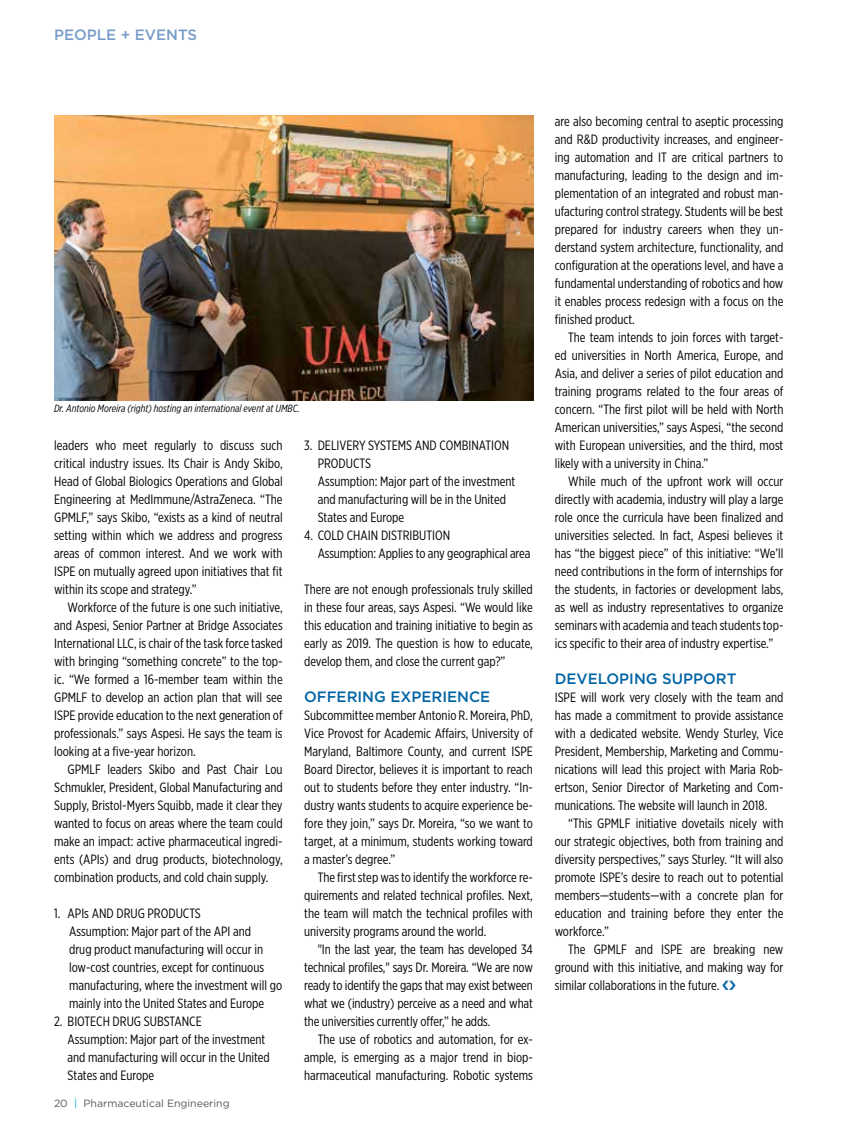
<style>
.page{position:relative;width:851px;height:1134px;background:#fff}
.page>*{position:absolute;margin:0;border:0;box-sizing:border-box;transform-origin:0 0}
.t1{font:500 15px "Gotham";color:#0064a4}
.t2{font:500 15px "Gotham";color:#789dc9}
.t3{font:13.5px/18px "Gotham X Narrow";color:#000;text-align:justify}
.t4{font:italic 10.5px "Gotham X Narrow";color:#000}
.t5{font:10.5px "Gotham";color:#58595b}
.s1{color:#00b0da}
</style>
<div class="page">
<img style="left:54px;top:116px;width:479px;height:285px">
<p class="t2" style="left:54px;top:26px;width:145px">PEOPLE + EVENTS</p>
<p class="t4" style="left:54px;top:402px;width:247px">Dr. Antonio Moreira (right) hosting an international event at UMBC.</p>
<p class="t3" style="left:54px;top:436px;width:230px">leaders who meet regularly to discuss such critical industry issues. Its Chair is Andy Skibo, Head of Global Biologics Operations and Global Engineering at MedImmune/AstraZeneca. “The GPMLF,” says Skibo, “exists as a kind of neutral setting within which we address and progress areas of common interest. And we work with ISPE on mutually agreed upon initiatives that fit within its scope and strategy.”</p>
<p class="t3" style="left:54px;top:598px;width:230px;text-indent:14px">Workforce of the future is one such initiative, and Aspesi, Senior Partner at Bridge Associates International LLC, is chair of the task force tasked with bringing “something concrete” to the top&shy;ic. “We formed a 16-member team within the GPMLF to develop an action plan that will see ISPE provide education to the next generation of professionals.” says Aspesi. He says the team is looking at a five-year horizon.</p>
<p class="t3" style="left:54px;top:760px;width:230px;text-indent:14px">GPMLF leaders Skibo and Past Chair Lou Schmukler, President, Global Manufacturing and Supply, Bristol-Myers Squibb, made it clear they wanted to focus on areas where the team could make an impact: active pharmaceutical ingredi&shy;ents (APIs) and drug products, biotechnology, combination products, and cold chain supply.</p>
<p class="t3" style="left:69px;top:904px;width:214px;text-align:left;text-indent:-15px">1. APIs AND DRUG PRODUCTS<br>Assumption: Major part of the API and<br>drug product manufacturing will occur in low-cost countries, except for continuous manufacturing, where the investment will go mainly into the United States and Europe</p>
<p class="t3" style="left:68px;top:1012px;width:204px;text-align:left;text-indent:-14px">2. BIOTECH DRUG SUBSTANCE<br>Assumption: Major part of the investment and manufacturing will occur in the United<br>States and Europe</p>
<p class="t5" style="left:54px;top:1097px;width:177px">20 <span class="s1">|</span> Pharmaceutical Engineering</p>
<p class="t3" style="left:318px;top:436px;width:199px;text-align:left;text-indent:-14px">3. DELIVERY SYSTEMS AND COMBINATION<br>PRODUCTS<br>Assumption: Major part of the investment and manufacturing will be in the United<br>States and Europe</p>
<p class="t3" style="left:318px;top:526px;width:214px;text-indent:-14px">4. COLD CHAIN DISTRIBUTION<br>Assumption: Applies to any geographical area</p>
<p class="t3" style="left:304px;top:580px;width:230px">There are not enough professionals truly skilled in these four areas, says Aspesi. “We would like this education and training initiative to begin as early as 2019. The question is how to educate, develop them, and close the current gap?”</p>
<p class="t1" style="left:304px;top:688px;width:187px">OFFERING EXPERIENCE</p>
<p class="t3" style="left:304px;top:706px;width:230px">Subcommittee member Antonio R. Moreira, PhD, Vice Provost for Academic Affairs, University of Maryland, Baltimore County, and current ISPE Board Director, believes it is important to reach out to students before they enter industry. “In&shy;dustry wants students to acquire experience be&shy;fore they join,” says Dr. Moreira, “so we want to target, at a minimum, students working toward a master’s degree.”</p>
<p class="t3" style="left:304px;top:868px;width:230px;text-indent:14px">The first step was to identify the workforce re&shy;quirements and related technical profiles. Next, the team will match the technical profiles with university programs around the world.</p>
<p class="t3" style="left:304px;top:940px;width:230px;text-indent:14px">"In the last year, the team has developed 34 technical profiles," says Dr. Moreira. “We are now ready to identify the gaps that may exist between what we (industry) perceive as a need and what the universities currently offer,” he adds.</p>
<p class="t3" style="left:304px;top:1030px;width:230px;text-indent:14px">The use of robotics and automation, for ex&shy;ample, is emerging as a major trend in biop&shy;harmaceutical manufacturing. Robotic systems</p>
<p class="t3" style="left:554px;top:112px;width:230px">are also becoming central to aseptic processing and R&amp;D productivity increases, and engineer&shy;ing automation and IT are critical partners to manufacturing, leading to the design and im&shy;plementation of an integrated and robust man&shy;ufacturing control strategy. Students will be best prepared for industry careers when they un&shy;derstand system architecture, functionality, and configuration at the operations level, and have a fundamental understanding of robotics and how it enables process redesign with a focus on the finished product.</p>
<p class="t3" style="left:554px;top:328px;width:230px;text-indent:14px">The team intends to join forces with target&shy;ed universities in North America, Europe, and Asia, and deliver a series of pilot education and training programs related to the four areas of concern. “The first pilot will be held with North American universities,” says Aspesi, “the second with European universities, and the third, most likely with a university in China.”</p>
<p class="t3" style="left:554px;top:472px;width:230px;text-indent:14px">While much of the upfront work will occur directly with academia, industry will play a large role once the curricula have been finalized and universities selected. In fact, Aspesi believes it has “the biggest piece” of this initiative: “We’ll need contributions in the form of internships for the students, in factories or development labs, as well as industry representatives to organize seminars with academia and teach students top&shy;ics specific to their area of industry expertise.”</p>
<p class="t1" style="left:554px;top:670px;width:183px">DEVELOPING SUPPORT</p>
<p class="t3" style="left:554px;top:688px;width:230px">ISPE will work very closely with the team and has made a commitment to provide assistance with a dedicated website. Wendy Sturley, Vice President, Membership, Marketing and Commu&shy;nications will lead this project with Maria Rob&shy;ertson, Senior Director of Marketing and Com&shy;munications. The website will launch in 2018.</p>
<p class="t3" style="left:554px;top:814px;width:230px;text-indent:14px">“This GPMLF initiative dovetails nicely with our strategic objectives, both from training and diversity perspectives,” says Sturley. “It will also promote ISPE’s desire to reach out to potential members—students—with a concrete plan for education and training before they enter the workforce.”</p>
<p class="t3" style="left:554px;top:940px;width:230px;text-indent:14px">The GPMLF and ISPE are breaking new ground with this initiative, and making way for similar collaborations in the future.</p>
</div>
